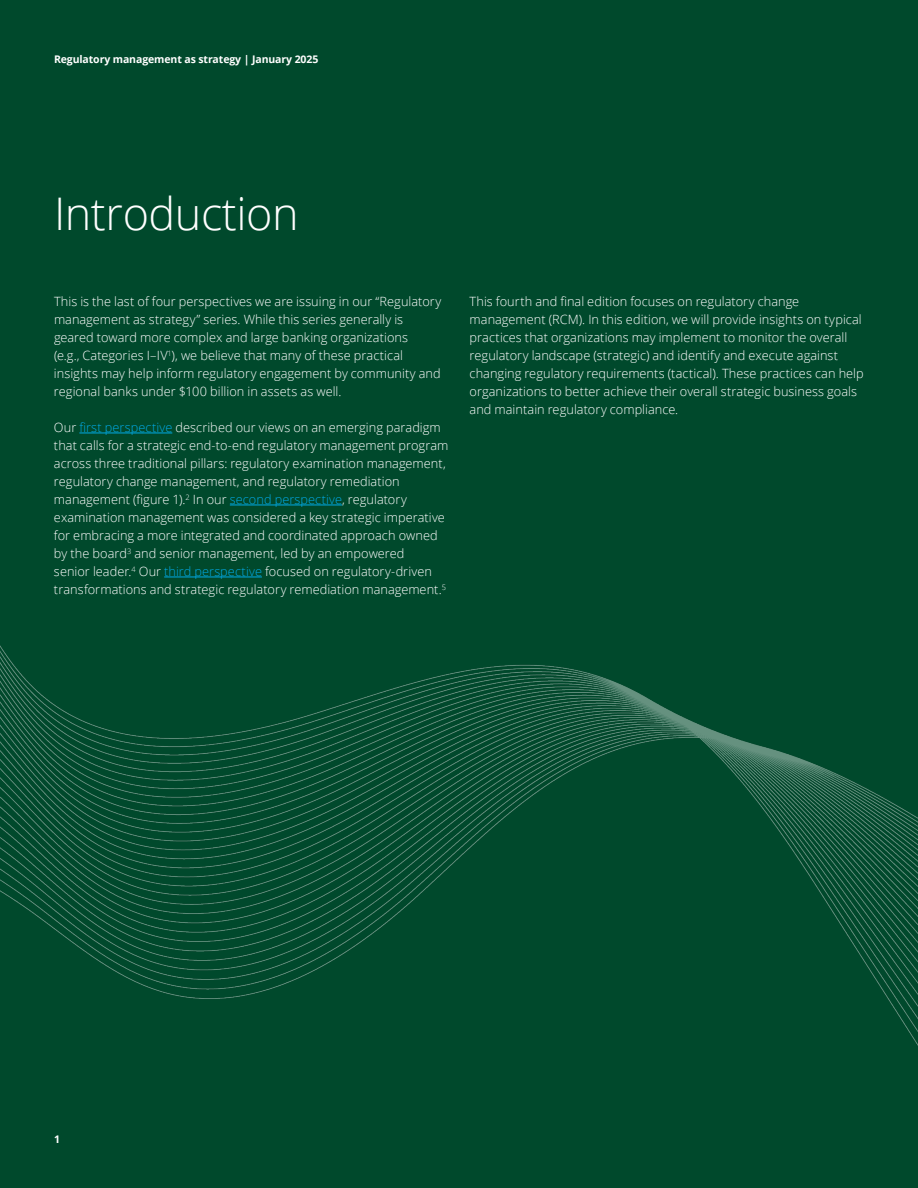
<style>
.page{position:relative;width:918px;height:1188px;background:#00492c}
.page>*{position:absolute;margin:0;border:0;box-sizing:border-box;transform-origin:0 0}
.t1{font:300 45px "Open Sans";letter-spacing:-.01em;color:#fff}
.t2{font:300 12.75px/18px "Open Sans";letter-spacing:.005em;color:#fff}
.t3{font:700 10.5px "Open Sans";letter-spacing:-.01em;color:#fff}
.s1{color:#00aae7}
</style>
<div class="page">
<hr style="left:79px;top:433px;width:93px;height:1px;background:#00aae7">
<hr style="left:230px;top:505px;width:112px;height:1px;background:#00aae7">
<hr style="left:164px;top:577px;width:98px;height:1px;background:#00aae7">
<img style="left:0;top:645px;width:918px;height:401px">
<p class="t3" style="left:54px;top:52px;width:266px">Regulatory management as strategy | January 2025</p>
<h1 class="t1" style="left:54px;top:183px;width:246px">Introduction</h1>
<p class="t2" style="left:54px;top:292px;width:389px">This is the last of four perspectives we are issuing in our “Regulatory management as strategy” series. While this series generally is geared toward more complex and large banking organizations<br>(e.g., Categories I–IV<sup>1</sup>), we believe that many of these practical insights may help inform regulatory engagement by community and regional banks under $100 billion in assets as well.</p>
<p class="t2" style="left:54px;top:418px;width:396px">Our <span class="s1">first perspective</span> described our views on an emerging paradigm that calls for a strategic end-to-end regulatory management program across three traditional pillars: regulatory examination management, regulatory change management, and regulatory remediation management (figure 1).<sup>2</sup> In our <span class="s1">second perspective</span>, regulatory examination management was considered a key strategic imperative for embracing a more integrated and coordinated approach owned by the board<sup>3</sup> and senior management, led by an empowered<br>senior leader.<sup>4</sup> Our <span class="s1">third perspective</span> focused on regulatory-driven transformations and strategic regulatory remediation management.<sup>5</sup></p>
<p class="t2" style="left:470px;top:292px;width:396px">This fourth and final edition focuses on regulatory change management (RCM). In this edition, we will provide insights on typical practices that organizations may implement to monitor the overall regulatory landscape (strategic) and identify and execute against changing regulatory requirements (tactical). These practices can help organizations to better achieve their overall strategic business goals and maintain regulatory compliance.</p>
<p class="t3" style="left:54px;top:1132px;width:7px">1</p>
</div>
